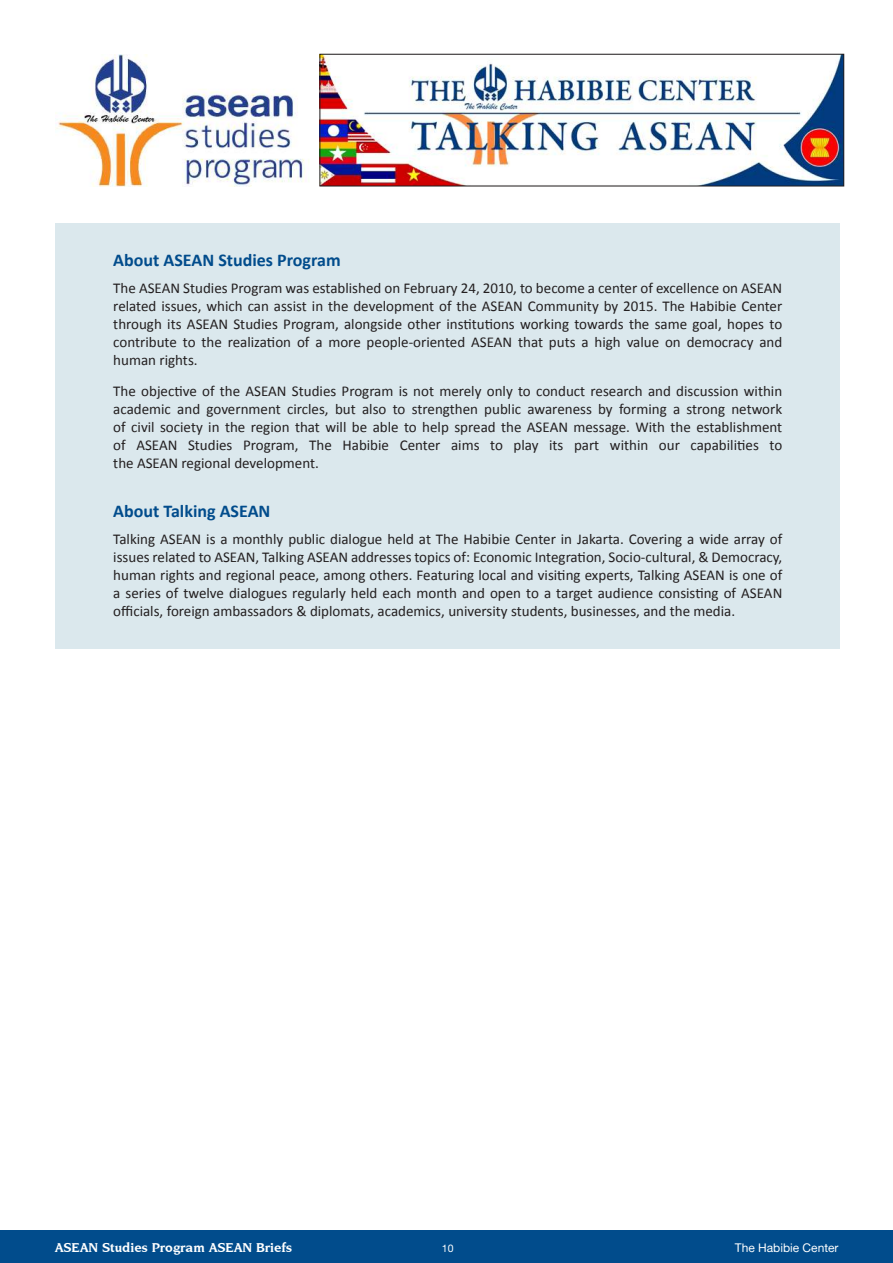
<style>
.page{position:relative;width:893px;height:1263px;background:#fff}
.page>*{position:absolute;margin:0;border:0;box-sizing:border-box;transform-origin:0 0}
.t1{font:700 18px "Calibri";color:#014c8c}
.t2{font:15px/18px "Calibri";color:#231f20;text-align:justify}
.t3{font:700 13.5px "Novarese IT Cby BT";color:#fff}
.t4{font:12px "Alte Haas Grotesk";color:#fff}
.t5{font:10.5px "Alte Haas Grotesk";color:#fff}
</style>
<div class="page">
<div style="left:0;top:1230px;width:893px;height:33px;background:#014c8c"></div>
<div style="left:55px;top:223px;width:785px;height:425px;background:#dbe8ed"></div>
<img style="left:322px;top:56px;width:520px;height:128px">
<div style="left:320px;top:54px;width:524px;height:132px;border:1px solid #231f20"></div>
<img style="left:55px;top:54px;width:254px;height:133px">
<p class="t1" style="left:113px;top:249px;width:229px">About ASEAN Studies Program</p>
<p class="t2" style="left:113px;top:279px;width:670px">The ASEAN Studies Program was established on February 24, 2010, to become a center of excellence on ASEAN related issues, which can assist in the development of the ASEAN Community by 2015. The Habibie Center through its ASEAN Studies Program, alongside other institutions working towards the same goal, hopes to contribute to the realization of a more people-oriented ASEAN that puts a high value on democracy and human rights.</p>
<p class="t2" style="left:113px;top:382px;width:670px">The objective of the ASEAN Studies Program is not merely only to conduct research and discussion within academic and government circles, but also to strengthen public awareness by forming a strong network of civil society in the region that will be able to help spread the ASEAN message. With the establishment of ASEAN Studies Program, The Habibie Center aims to play its part within our capabilities to the ASEAN regional development.</p>
<p class="t1" style="left:113px;top:500px;width:159px">About Talking ASEAN</p>
<p class="t2" style="left:113px;top:530px;width:670px">Talking ASEAN is a monthly public dialogue held at The Habibie Center in Jakarta. Covering a wide array of issues related to ASEAN, Talking ASEAN addresses topics of: Economic Integration, Socio-cultural, &amp; Democracy, human rights and regional peace, among others. Featuring local and visiting experts, Talking ASEAN is one of a series of twelve dialogues regularly held each month and open to a target audience consisting of ASEAN officials, foreign ambassadors &amp; diplomats, academics, university students, businesses, and the media.</p>
<p class="t3" style="left:55px;top:1239px;width:239px">ASEAN Studies Program ASEAN Briefs</p>
<p class="t5" style="left:442px;top:1242px;width:13px">10</p>
<p class="t4" style="left:735px;top:1240px;width:105px">The Habibie Center</p>
</div>
